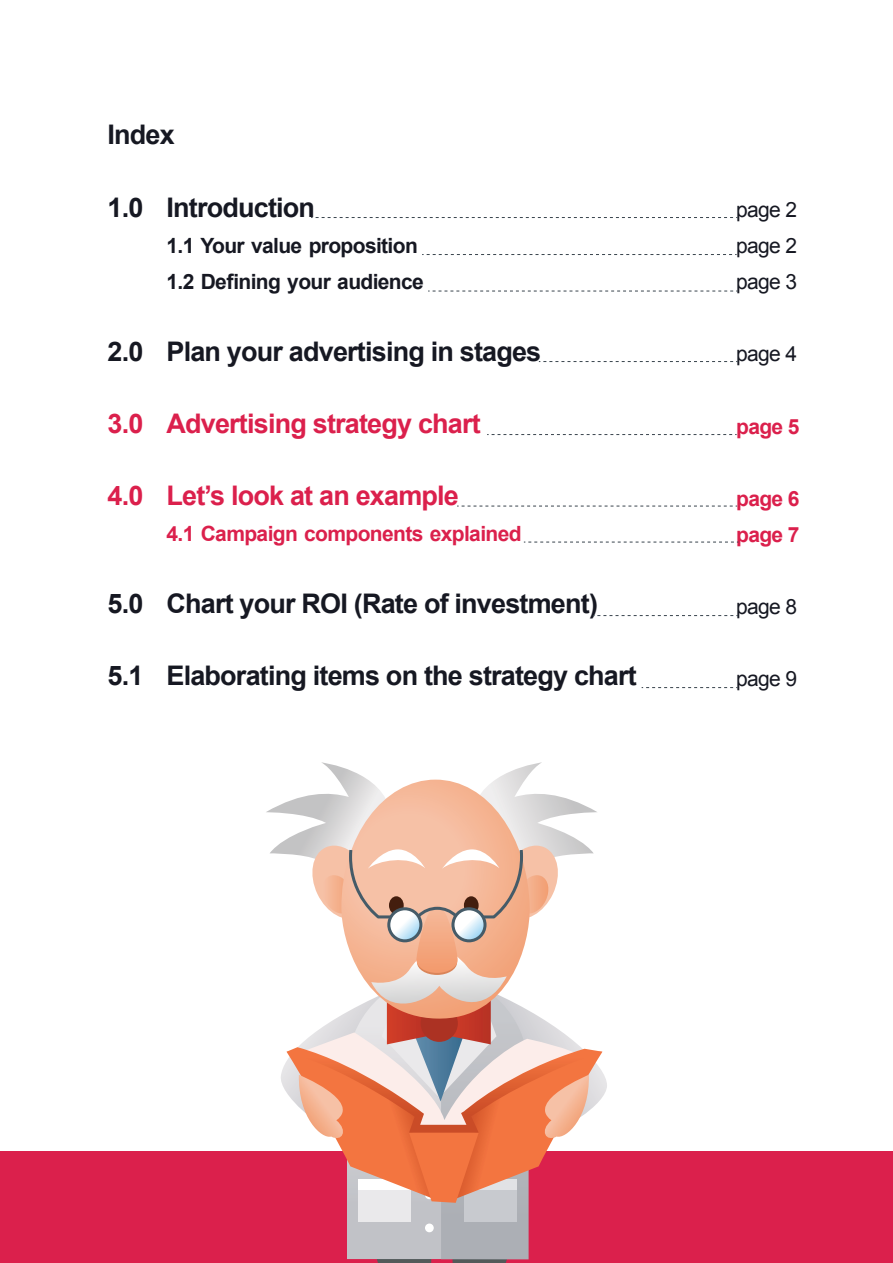
<style>
.page{position:relative;width:893px;height:1263px;background:#fff}
.page>*{position:absolute;margin:0;border:0;box-sizing:border-box;transform-origin:0 0}
.t1{font:700 27px "Arial";letter-spacing:-.03em;color:#161822}
.t2{font:700 27px "Arial";letter-spacing:-.03em;color:#db204c}
.t3{font:700 21px/36px "Arial";letter-spacing:-.03em;color:#161822}
.t4{font:700 21px/36px "Arial";letter-spacing:-.03em;color:#db204c}
.t5{font:21px/36px "Arial";letter-spacing:-.03em;color:#161822;text-align:justify}
</style>
<div class="page">
<div style="left:0;top:1151px;width:893px;height:112px;background:#db204c"></div>
<svg style="left:311px;top:217px;width:427px;height:1px"></svg>
<svg style="left:422px;top:254px;width:315px;height:1px"></svg>
<svg style="left:428px;top:291px;width:310px;height:1px"></svg>
<svg style="left:539px;top:361px;width:199px;height:1px"></svg>
<svg style="left:457px;top:506px;width:280px;height:1px"></svg>
<svg style="left:487px;top:434px;width:250px;height:1px"></svg>
<svg style="left:524px;top:542px;width:214px;height:1px"></svg>
<svg style="left:593px;top:615px;width:145px;height:1px"></svg>
<svg style="left:642px;top:687px;width:96px;height:1px"></svg>
<svg style="left:266px;top:762px;width:341px;height:501px"></svg>
<p class="t1" style="left:108px;top:124px;width:69px">Index</p>
<p class="t1" style="left:108px;top:198px;width:209px">1.0 Introduction</p>
<p class="t3" style="left:166px;top:230px;width:259px">1.1 Your value proposition<br>1.2 Defining your audience</p>
<p class="t5" style="left:736px;top:194px;width:63px">page 2 page 2 page 3</p>
<p class="t1" style="left:108px;top:342px;width:435px">2.0 Plan your advertising in stages</p>
<p class="t5" style="left:736px;top:338px;width:63px">page 4</p>
<p class="t2" style="left:108px;top:414px;width:375px">3.0 Advertising strategy chart</p>
<p class="t4" style="left:736px;top:410px;width:65px">page 5</p>
<p class="t2" style="left:108px;top:486px;width:353px">4.0 Let’s look at an example</p>
<p class="t4" style="left:166px;top:518px;width:357px">4.1 Campaign components explained</p>
<p class="t4" style="left:736px;top:482px;width:65px">page 6 page 7</p>
<p class="t1" style="left:108px;top:594px;width:492px">5.0 Chart your ROI (Rate of investment)</p>
<p class="t5" style="left:736px;top:590px;width:63px">page 8</p>
<p class="t1" style="left:108px;top:666px;width:531px">5.1 Elaborating items on the strategy chart</p>
<p class="t5" style="left:736px;top:662px;width:63px">page 9</p>
</div>
